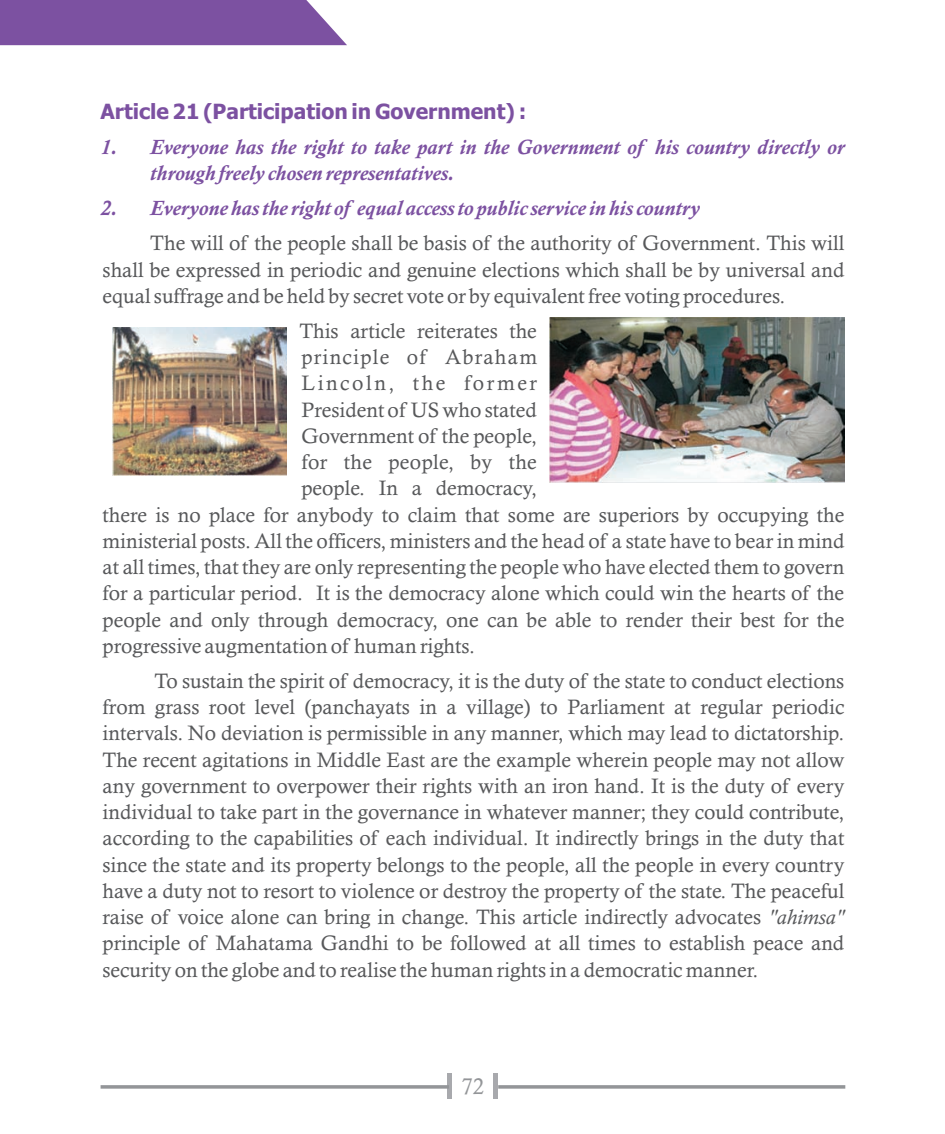
<style>
.page{position:relative;width:945px;height:1134px;background:#fff}
.page>*{position:absolute;margin:0;border:0;box-sizing:border-box;transform-origin:0 0}
.t1{font:22.75px "Calisto";color:#939598}
.t2{font:21px/26.2px "Calisto";color:#57585a;text-align:justify}
.t3{font:italic 700 21px/26.2px "Calisto";color:#7c51a1}
.t4{font:700 21px "Tahoma";color:#7c51a1}
.t5{font:21px "Calisto";letter-spacing:.06em;color:#57585a}
.t6{font:21px "Calisto";letter-spacing:.12em;color:#57585a}
.s1{font-style:italic}
</style>
<div class="page">
<img style="left:113px;top:328px;width:174px;height:147px">
<img style="left:550px;top:317px;width:294px;height:166px">
<div style="left:0;top:0;width:347px;height:45px;background:#7c51a1"></div>
<hr style="left:494px;top:1074px;width:4px;height:25px;background:#a8a9ad">
<hr style="left:447px;top:1074px;width:4px;height:25px;background:#a8a9ad">
<svg style="left:101px;top:1085px;width:348px;height:4px"></svg>
<svg style="left:498px;top:1085px;width:347px;height:4px"></svg>
<p class="t4" style="left:101px;top:103px;width:427px">Article 21 (Participation in Government) :</p>
<p class="t3" style="left:150px;top:136px;width:696px;text-indent:-50px">1. Everyone has the right to take part in the Government of his country directly or through freely chosen representatives.</p>
<p class="t3" style="left:101px;top:197px;width:601px">2. Everyone has the right of equal access to public service in his country</p>
<p class="t2" style="left:103px;top:232px;width:743px;text-indent:48px">The will of the people shall be basis of the authority of Government. This will shall be expressed in periodic and genuine elections which shall be by universal and equal suffrage and be held by secret vote or by equivalent free voting procedures.</p>
<p class="t2" style="left:299px;top:320px;width:239px">This article reiterates the</p>
<p class="t5" style="left:301px;top:349px;width:237px">principle of Abraham</p>
<p class="t6" style="left:301px;top:375px;width:237px">Lincoln, the former</p>
<p class="t2" style="left:301px;top:398px;width:237px">President of US who stated</p>
<p class="t2" style="left:301px;top:425px;width:237px">Government of the people,</p>
<p class="t2" style="left:301px;top:451px;width:237px">for the people, by the</p>
<p class="t2" style="left:301px;top:477px;width:237px">people. In a democracy,</p>
<p class="t2" style="left:103px;top:503px;width:743px">there is no place for anybody to claim that some are superiors by occupying the</p>
<p class="t2" style="left:103px;top:530px;width:743px">ministerial posts. All the officers, ministers and the head of a state have to bear in mind</p>
<p class="t2" style="left:103px;top:556px;width:743px">at all times, that they are only representing the people who have elected them to govern</p>
<p class="t2" style="left:103px;top:582px;width:743px">for a particular period. It is the democracy alone which could win the hearts of the</p>
<p class="t2" style="left:103px;top:608px;width:743px">people and only through democracy, one can be able to render their best for the</p>
<p class="t2" style="left:103px;top:635px;width:374px">progressive augmentation of human rights.</p>
<p class="t2" style="left:103px;top:670px;width:743px;text-indent:52px">To sustain the spirit of democracy, it is the duty of the state to conduct elections from grass root level (panchayats in a village) to Parliament at regular periodic intervals. No deviation is permissible in any manner, which may lead to dictatorship.<br>The recent agitations in Middle East are the example wherein people may not allow any government to overpower their rights with an iron hand. It is the duty of every individual to take part in the governance in whatever manner; they could contribute, according to the capabilities of each individual. It indirectly brings in the duty that since the state and its property belongs to the people, all the people in every country have a duty not to resort to violence or destroy the property of the state. The peaceful raise of voice alone can bring in change. This article indirectly advocates <span class="s1">"ahimsa" </span>principle of Mahatama Gandhi to be followed at all times to establish peace and security on the globe and to realise the human rights in a democratic manner.</p>
<p class="t1" style="left:461px;top:1078px;width:25px">72</p>
</div>
